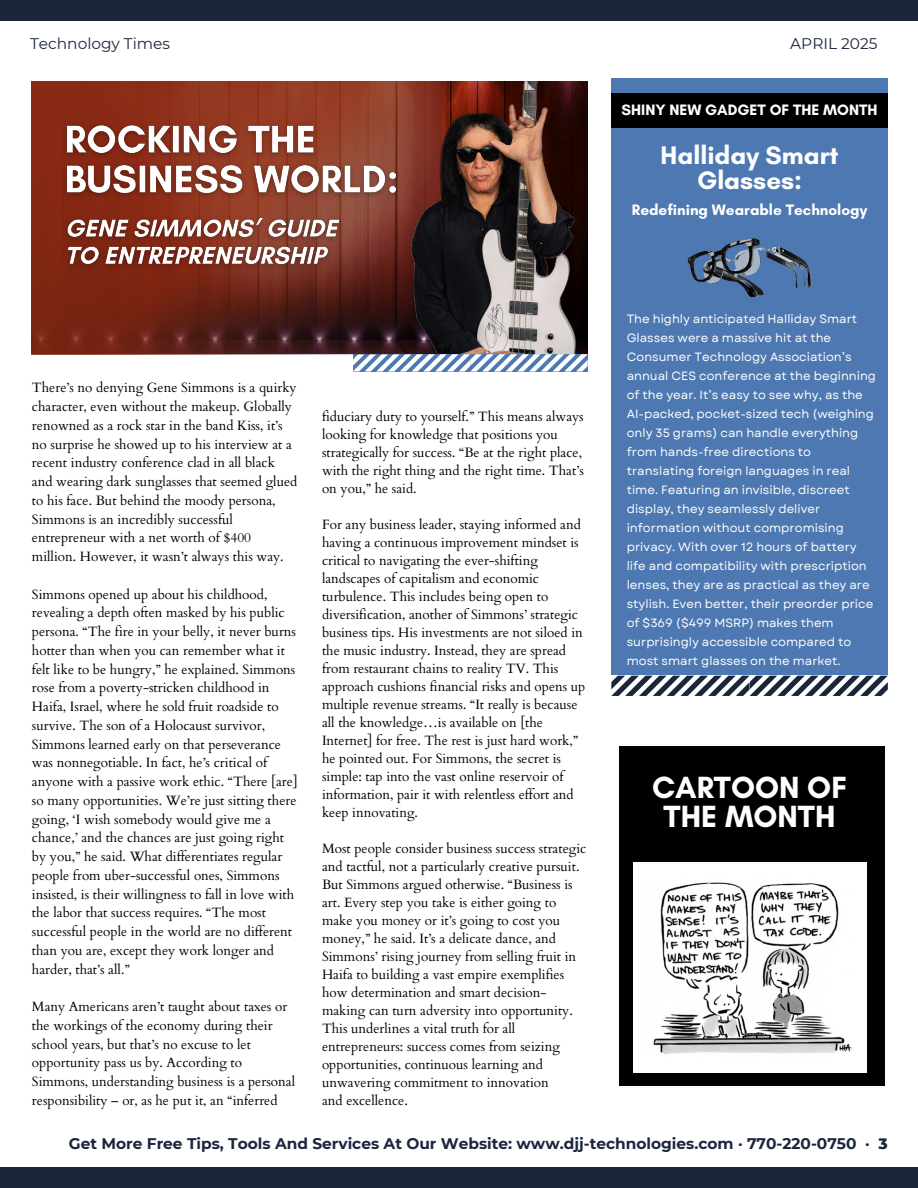
<style>
.page{position:relative;width:918px;height:1188px;background:#fff}
.page>*{position:absolute;margin:0;border:0;box-sizing:border-box;transform-origin:0 0}
.t1{font:700 31.2px/29.2px "Glacial Indifference";color:#fff;text-align:center}
.t2{font:700 25.8px/25px "Glacial Indifference";color:#fff;text-align:center}
.t3{font:700 15.45px "Montserrat";color:#1b253c}
.t4{font:15.45px "Montserrat";color:#1b253c}
.t5{font:700 15.3px "Glacial Indifference";color:#fff}
.t6{font:13.5px/18.8px "Cardo";color:#000}
.t7{font:12px/19px "Garet";color:#fff}
.s1{font-weight:800}
</style>
<div class="page">
<div style="left:0;top:1px;width:918px;height:20px;background:#1b253c"></div>
<div style="left:0;top:1168px;width:918px;height:20px;background:#1b253c"></div>
<div style="left:611px;top:79px;width:277px;height:617px;background:#4e78b1"></div>
<div style="left:611px;top:94px;width:277px;height:34px;background:#000"></div>
<svg style="left:612px;top:676px;width:276px;height:20px"></svg>
<svg style="left:353px;top:354px;width:235px;height:18px"></svg>
<svg style="left:32px;top:81px;width:366px;height:273px"></svg>
<img style="left:57px;top:116px;width:341px;height:162px">
<img style="left:398px;top:81px;width:189px;height:273px">
<img style="left:687px;top:239px;width:125px;height:59px">
<div style="left:619px;top:747px;width:265px;height:339px;background:#000"></div>
<div style="left:633px;top:863px;width:233px;height:210px;background:#fff"></div>
<img style="left:648px;top:882px;width:204px;height:173px">
<p class="t4" style="left:30px;top:34px;width:141px">Technology Times</p>
<p class="t4" style="left:790px;top:34px;width:89px">APRIL 2025</p>
<h5 class="t5" style="left:622px;top:101px;width:257px">SHINY NEW GADGET OF THE MONTH</h5>
<h6 class="t6" style="left:32px;top:379px;width:267px">There’s no denying Gene Simmons is a quirky character, even without the makeup. Globally renowned as a rock star in the band Kiss, it’s no surprise he showed up to his interview at a recent industry conference clad in all black and wearing dark sunglasses that seemed glued to his face. But behind the moody persona, Simmons is an incredibly successful entrepreneur with a net worth of $400 million. However, it wasn’t always this way.</h6>
<p class="t6" style="left:32px;top:585px;width:267px">Simmons opened up about his childhood, revealing a depth often masked by his public persona. “The fire in your belly, it never burns hotter than when you can remember what it felt like to be hungry,” he explained. Simmons rose from a poverty-stricken childhood in Haifa, Israel, where he sold fruit roadside to survive. The son of a Holocaust survivor, Simmons learned early on that perseverance was nonnegotiable. In fact, he’s critical of anyone with a passive work ethic. “There [are] so many opportunities. We’re just sitting there going, ‘I wish somebody would give me a chance,’ and the chances are just going right by you,” he said. What differentiates regular people from uber-successful ones, Simmons insisted, is their willingness to fall in love with the labor that success requires. “The most successful people in the world are no different than you are, except they work longer and harder, that’s all.”</p>
<p class="t6" style="left:32px;top:998px;width:265px">Many Americans aren’t taught about taxes or the workings of the economy during their school years, but that’s no excuse to let opportunity pass us by. According to Simmons, understanding business is a personal responsibility – or, as he put it, an “inferred</p>
<p class="t6" style="left:322px;top:408px;width:263px;line-height:18px">fiduciary duty to yourself.” This means always looking for knowledge that positions you strategically for success. “Be at the right place, with the right thing and the right time. That’s on you,” he said.</p>
<p class="t6" style="left:322px;top:516px;width:265px;line-height:18px">For any business leader, staying informed and having a continuous improvement mindset is critical to navigating the ever-shifting landscapes of capitalism and economic turbulence. This includes being open to diversification, another of Simmons’ strategic business tips. His investments are not siloed in the music industry. Instead, they are spread from restaurant chains to reality TV. This approach cushions financial risks and opens up multiple revenue streams. “It really is because all the knowledge…is available on [the Internet] for free. The rest is just hard work,” he pointed out. For Simmons, the secret is simple: tap into the vast online reservoir of information, pair it with relentless effort and keep innovating.</p>
<p class="t6" style="left:322px;top:840px;width:266px;line-height:18px">Most people consider business success strategic and tactful, not a particularly creative pursuit.<br>But Simmons argued otherwise. “Business is art. Every step you take is either going to make you money or it’s going to cost you money,” he said. It’s a delicate dance, and Simmons’ rising journey from selling fruit in Haifa to building a vast empire exemplifies how determination and smart decision&shy;making can turn adversity into opportunity.<br>This underlines a vital truth for all entrepreneurs: success comes from seizing opportunities, continuous learning and unwavering commitment to innovation<br>and excellence.</p>
<p class="t2" style="left:661px;top:143px;width:179px">Halliday Smart<br>Glasses:</p>
<p class="t5" style="left:632px;top:200px;width:237px">Redefining Wearable Technology</p>
<p class="t7" style="left:627px;top:310px;width:251px">The highly anticipated Halliday Smart Glasses were a massive hit at the Consumer Technology Association’s annual CES conference at the beginning of the year. It’s easy to see why, as the AI-packed, pocket-sized tech (weighing only 35 grams) can handle everything from hands-free directions to translating foreign languages in real time. Featuring an invisible, discreet display, they seamlessly deliver information without compromising privacy. With over 12 hours of battery life and compatibility with prescription lenses, they are as practical as they are stylish. Even better, their preorder price of $369 ($499 MSRP) makes them surprisingly accessible compared to most smart glasses on the market.</p>
<h4 class="t1" style="left:652px;top:772px;width:197px">CARTOON OF<br>THE MONTH</h4>
<p class="t3" style="left:69px;top:1134px;width:820px">Get More Free Tips, Tools And Services At Our Website: www.djj-technologies.com · 770-220-0750 · <span class="s1">3</span></p>
</div>
